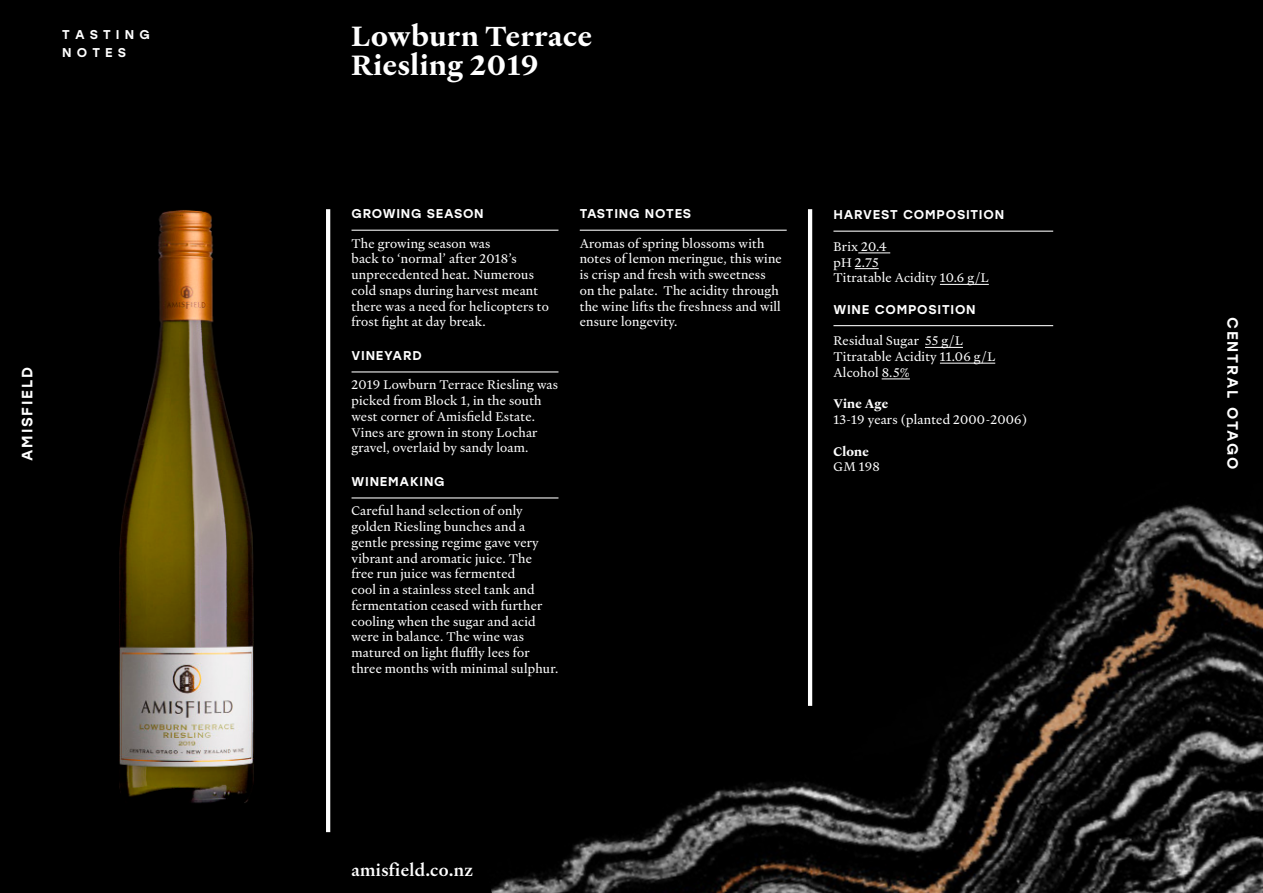
<style>
.page{position:relative;width:1263px;height:893px;background:#000}
.page>*{position:absolute;margin:0;border:0;box-sizing:border-box;transform-origin:0 0}
.t1{font:700 30px/28.5px "Heldane Text";letter-spacing:.02em;color:#fff}
.t2{font:500 18px "Heldane Text";letter-spacing:.02em;color:#fff}
.t3{font:500 15px "Stolzl";letter-spacing:.12em;color:#fff}
.t4{font:13.5px/15.8px "Heldane Text";letter-spacing:.015em;color:#fff}
.t5{font:700 13.5px "Heldane Text";letter-spacing:.015em;color:#fff}
.t6{font:500 12.75px/18px "Stolzl";letter-spacing:.06em;color:#fff}
</style>
<div class="page">
<img style="left:382px;top:261px;width:881px;height:632px">
<hr style="left:833px;top:231px;width:220px;height:1px;background:#fff">
<hr style="left:858px;top:252px;width:32px;height:1px;background:#fff">
<svg style="left:855px;top:268px;width:24px;height:1px"></svg>
<hr style="left:940px;top:284px;width:49px;height:1px;background:#fff">
<hr style="left:833px;top:325px;width:220px;height:1px;background:#fff">
<hr style="left:925px;top:347px;width:38px;height:1px;background:#fff">
<hr style="left:940px;top:363px;width:55px;height:1px;background:#fff">
<svg style="left:882px;top:378px;width:28px;height:1px"></svg>
<hr style="left:351px;top:230px;width:207px;height:1px;background:#fff">
<hr style="left:351px;top:371px;width:207px;height:1px;background:#fff">
<hr style="left:351px;top:497px;width:207px;height:1px;background:#fff">
<hr style="left:580px;top:230px;width:207px;height:1px;background:#fff">
<hr style="left:808px;top:209px;width:4px;height:497px;background:#fff">
<hr style="left:326px;top:209px;width:4px;height:623px;background:#fff">
<img style="left:119px;top:210px;width:135px;height:593px">
<p class="t6" style="left:62px;top:25px;width:89px">T A S T I N G<br>N O T E S</p>
<p class="t3" style="left:17px;top:461px;width:95px;rotate:-90deg">AMISFIELD</p>
<p class="t1" style="left:351px;top:22px;width:242px">Lowburn Terrace<br>Riesling 2019</p>
<p class="t6" style="left:351px;top:204px;width:134px">GROWING SEASON</p>
<p class="t4" style="left:351px;top:235px;width:199px">The growing season was<br>back to ‘normal’ after 2018’s unprecedented heat. Numerous cold snaps during harvest meant there was a need for helicopters to frost fight at day break.</p>
<p class="t6" style="left:351px;top:346px;width:72px">VINEYARD</p>
<p class="t4" style="left:351px;top:377px;width:208px">2019 Lowburn Terrace Riesling was picked from Block 1, in the south west corner of Amisfield Estate.<br>Vines are grown in stony Lochar gravel, overlaid by sandy loam.</p>
<p class="t6" style="left:351px;top:472px;width:95px">WINEMAKING</p>
<p class="t4" style="left:351px;top:503px;width:208px">Careful hand selection of only golden Riesling bunches and a gentle pressing regime gave very vibrant and aromatic juice. The<br>free run juice was fermented<br>cool in a stainless steel tank and fermentation ceased with further cooling when the sugar and acid were in balance. The wine was matured on light fluffly lees for three months with minimal sulphur.</p>
<p class="t6" style="left:580px;top:204px;width:113px">TASTING NOTES</p>
<p class="t4" style="left:580px;top:235px;width:204px">Aromas of spring blossoms with notes of lemon meringue, this wine is crisp and fresh with sweetness on the palate. The acidity through the wine lifts the freshness and will ensure longevity.</p>
<p class="t6" style="left:833px;top:205px;width:172px">HARVEST COMPOSITION</p>
<p class="t4" style="left:833px;top:238px;width:55px">Brix 20.4</p>
<p class="t4" style="left:833px;top:254px;width:47px">pH 2.75</p>
<p class="t4" style="left:833px;top:270px;width:157px">Titratable Acidity 10.6 g/L</p>
<p class="t6" style="left:833px;top:299px;width:144px">WINE COMPOSITION</p>
<p class="t4" style="left:833px;top:333px;width:131px">Residual Sugar 55 g/L</p>
<p class="t4" style="left:833px;top:348px;width:163px">Titratable Acidity 11.06 g/L</p>
<p class="t4" style="left:833px;top:364px;width:78px">Alcohol 8.5%</p>
<p class="t5" style="left:833px;top:395px;width:56px">Vine Age</p>
<p class="t4" style="left:833px;top:411px;width:195px">13-19 years (planted 2000-2006)</p>
<p class="t5" style="left:833px;top:442px;width:37px">Clone</p>
<p class="t4" style="left:833px;top:459px;width:48px">GM 198</p>
<p class="t2" style="left:351px;top:858px;width:123px">amisfield.co.nz</p>
<p class="t3" style="left:1243px;top:317px;width:154px;rotate:90deg">CENTRAL OTAGO</p>
</div>
